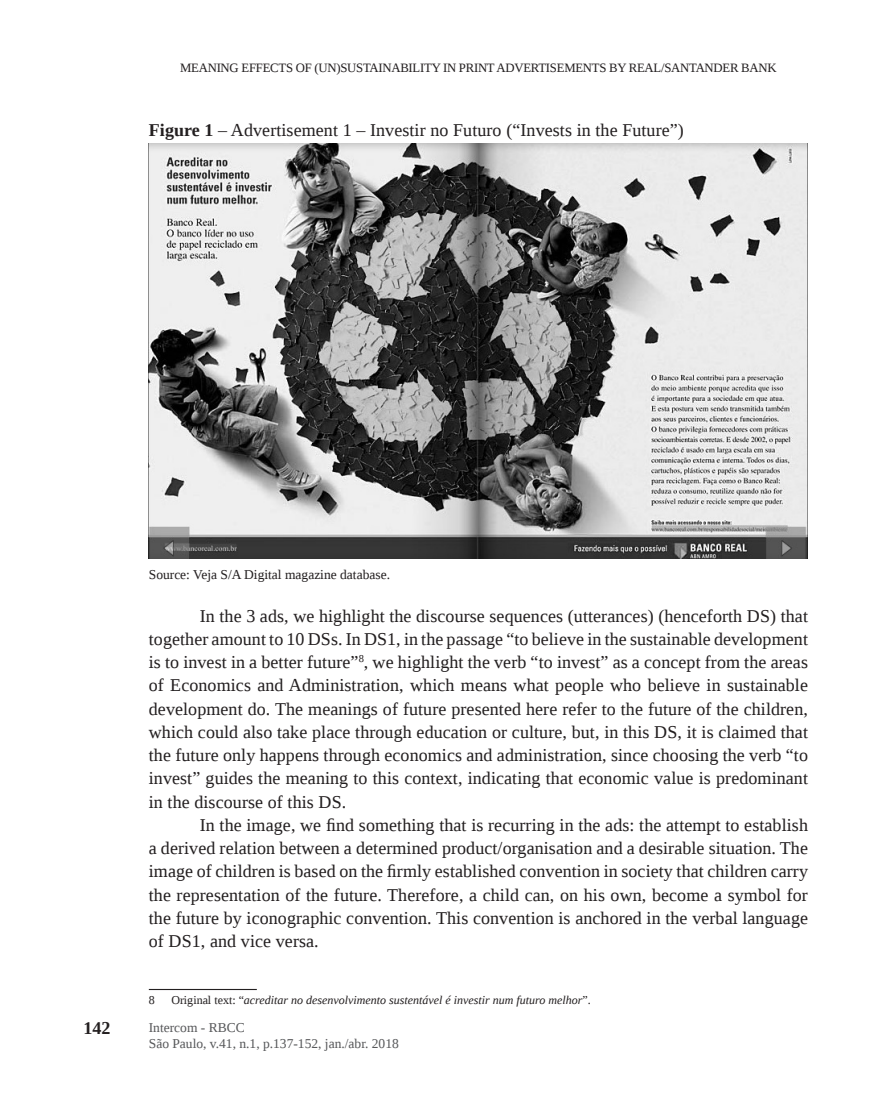
<style>
.page{position:relative;width:893px;height:1106px;background:#fff}
.page>*{position:absolute;margin:0;border:0;box-sizing:border-box;transform-origin:0 0}
.PN{font:18px/23.2px "Liberation Serif";letter-spacing:.005em;color:#231f20;text-align:justify}
.Tf{font:18px "Liberation Serif";letter-spacing:.005em;color:#231f20}
.t1{font:700 18px "Liberation Serif";color:#231f20}
.t2{font:13.5px/16.2px "Liberation Serif";color:#57585a}
.Fon{font:13.5px "Liberation Serif";color:#231f20}
.t3{font:12.75px "Liberation Serif";letter-spacing:-.02em;color:#231f20}
.Foo{font:italic 12px "Liberation Serif";color:#231f20}
.Foo-2{font:12px "Liberation Serif";color:#231f20}
.s1{font-weight:700}
.s2{font-style:normal}
</style>
<div class="page">
<img style="left:149px;top:144px;width:659px;height:414px">
<hr style="left:149px;top:989px;width:108px;height:1px;background:#231f20">
<p class="t3" style="left:180px;top:59px;width:184px">Meaning effects of (un)sustai</p>
<p class="t3" style="left:382px;top:59px;width:17px">nabilit</p>
<p class="t3" style="left:432px;top:59px;width:74px">y in print advertiseme</p>
<p class="t3" style="left:583px;top:59px;width:63px">nts by Real</p>
<p class="t3" style="left:661px;top:59px;width:62px">/Santander</p>
<p class="t3" style="left:741px;top:59px;width:37px">Bank</p>
<p class="Tf" style="left:149px;top:118px;width:537px"><span class="s1">Figure 1</span> – Advertisement 1 – Investir no Futuro (“Invests in the Future”)</p>
<p class="t1" style="left:84px;top:1016px;width:28px">142</p>
<p class="Fon" style="left:149px;top:565px;width:243px">Source: Veja S/A Digital magazine database.</p>
<p class="PN" style="left:149px;top:604px;width:661px;text-indent:51px">In the 3 ads, we highlight the discourse sequences (utterances) (henceforth DS) that together amount to 10 DSs. In DS1, in the passage “to believe in the sustainable development is to invest in a better future”<sup>8</sup>, we highlight the verb “to invest” as a concept from the areas of Economics and Administration, which means what people who believe in sustainable development do. The meanings of future presented here refer to the future of the children, which could also take place through education or culture, but, in this DS, it is claimed that the future only happens through economics and administration, since choosing the verb “to invest” guides the meaning to this context, indicating that economic value is predominant in the discourse of this DS.</p>
<p class="PN" style="left:149px;top:813px;width:661px;text-indent:51px">In the image, we find something that is recurring in the ads: the attempt to establish a derived relation between a determined product/organisation and a desirable situation. The image of children is based on the firmly established convention in society that children carry the representation of the future. Therefore, a child can, on his own, become a symbol for the future by iconographic convention. This convention is anchored in the verbal language of DS1, and vice versa.</p>
<p class="Foo-2" style="left:149px;top:992px;width:7px">8</p>
<p class="Foo" style="left:171px;top:992px;width:421px"><span class="s2">Original text: “</span>acreditar no desenvolvimento sustentável é investir num futuro melhor<span class="s2">”.</span></p>
<p class="t2" style="left:149px;top:1018px;width:251px">Intercom - RBCC<br>São Paulo, v.41, n.1, p.137-152, jan./abr. 2018</p>
</div>
